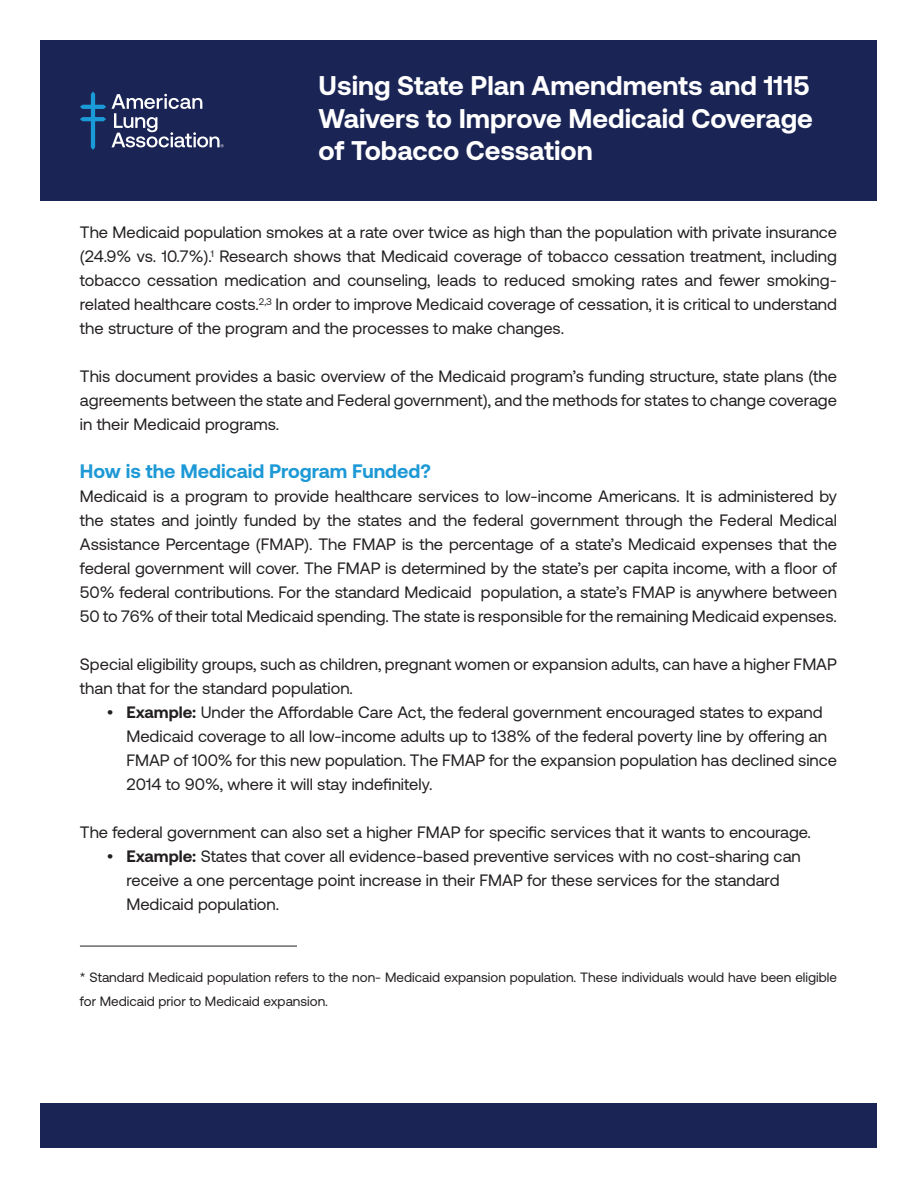
<style>
.page{position:relative;width:918px;height:1188px;background:#fff}
.page>*{position:absolute;margin:0;border:0;box-sizing:border-box;transform-origin:0 0}
.t1{font:700 27px/32.4px "Aeonik";color:#fff;text-align:justify}
.t2{font:700 19.5px "Aeonik";color:#1d99d6}
.t3{font:16.5px/24px "Aeonik";color:#231f20;text-align:justify}
.t4{font:13.5px/24px "Aeonik";color:#231f20}
.s1{font-weight:700}
</style>
<div class="page">
<div style="left:40px;top:40px;width:838px;height:161px;background:#1a2555"></div>
<svg style="left:80px;top:91px;width:26px;height:59px"></svg>
<svg style="left:112px;top:94px;width:112px;height:53px"></svg>
<div style="left:40px;top:1103px;width:838px;height:45px;background:#1a2555"></div>
<hr style="left:80px;top:946px;width:217px;height:1px;background:#231f20">
<h1 class="t1" style="left:319px;top:69px;width:496px">Using State Plan Amendments and 1115<br>Waivers to Improve Medicaid Coverage of Tobacco Cessation</h1>
<p class="t3" style="left:80px;top:220px;width:759px">The Medicaid population smokes at a rate over twice as high than the population with private insurance (24.9% vs. 10.7%).<sup>1</sup> Research shows that Medicaid coverage of tobacco cessation treatment, including tobacco cessation medication and counseling, leads to reduced smoking rates and fewer smoking&shy;related healthcare costs.<sup>2,3</sup> In order to improve Medicaid coverage of cessation, it is critical to understand the structure of the program and the processes to make changes.</p>
<p class="t3" style="left:80px;top:364px;width:759px">This document provides a basic overview of the Medicaid program’s funding structure, state plans (the agreements between the state and Federal government), and the methods for states to change coverage in their Medicaid programs.</p>
<p class="t2" style="left:80px;top:460px;width:352px">How is the Medicaid Program Funded?</p>
<p class="t3" style="left:80px;top:484px;width:759px">Medicaid is a program to provide healthcare services to low-income Americans. It is administered by the states and jointly funded by the states and the federal government through the Federal Medical Assistance Percentage (FMAP). The FMAP is the percentage of a state’s Medicaid expenses that the federal government will cover. The FMAP is determined by the state’s per capita income, with a floor of 50% federal contributions. For the standard Medicaid population, a state’s FMAP is anywhere between 50 to 76% of their total Medicaid spending. The state is responsible for the remaining Medicaid expenses.</p>
<p class="t3" style="left:80px;top:652px;width:759px">Special eligibility groups, such as children, pregnant women or expansion adults, can have a higher FMAP than that for the standard population.</p>
<p class="t3" style="left:126px;top:700px;width:712px;text-align:left;text-indent:-20px">• <span class="s1">Example:</span> Under the Affordable Care Act, the federal government encouraged states to expand Medicaid coverage to all low-income adults up to 138% of the federal poverty line by offering an FMAP of 100% for this new population. The FMAP for the expansion population has declined since 2014 to 90%, where it will stay indefinitely.</p>
<p class="t3" style="left:80px;top:820px;width:733px">The federal government can also set a higher FMAP for specific services that it wants to encourage.</p>
<p class="t3" style="left:126px;top:844px;width:676px;text-align:left;text-indent:-20px">• <span class="s1">Example:</span> States that cover all evidence-based preventive services with no cost-sharing can receive a one percentage point increase in their FMAP for these services for the standard<br>Medicaid population.</p>
<p class="t4" style="left:80px;top:965px;width:759px">* Standard Medicaid population refers to the non- Medicaid expansion population. These individuals would have been eligible for Medicaid prior to Medicaid expansion.</p>
</div>
